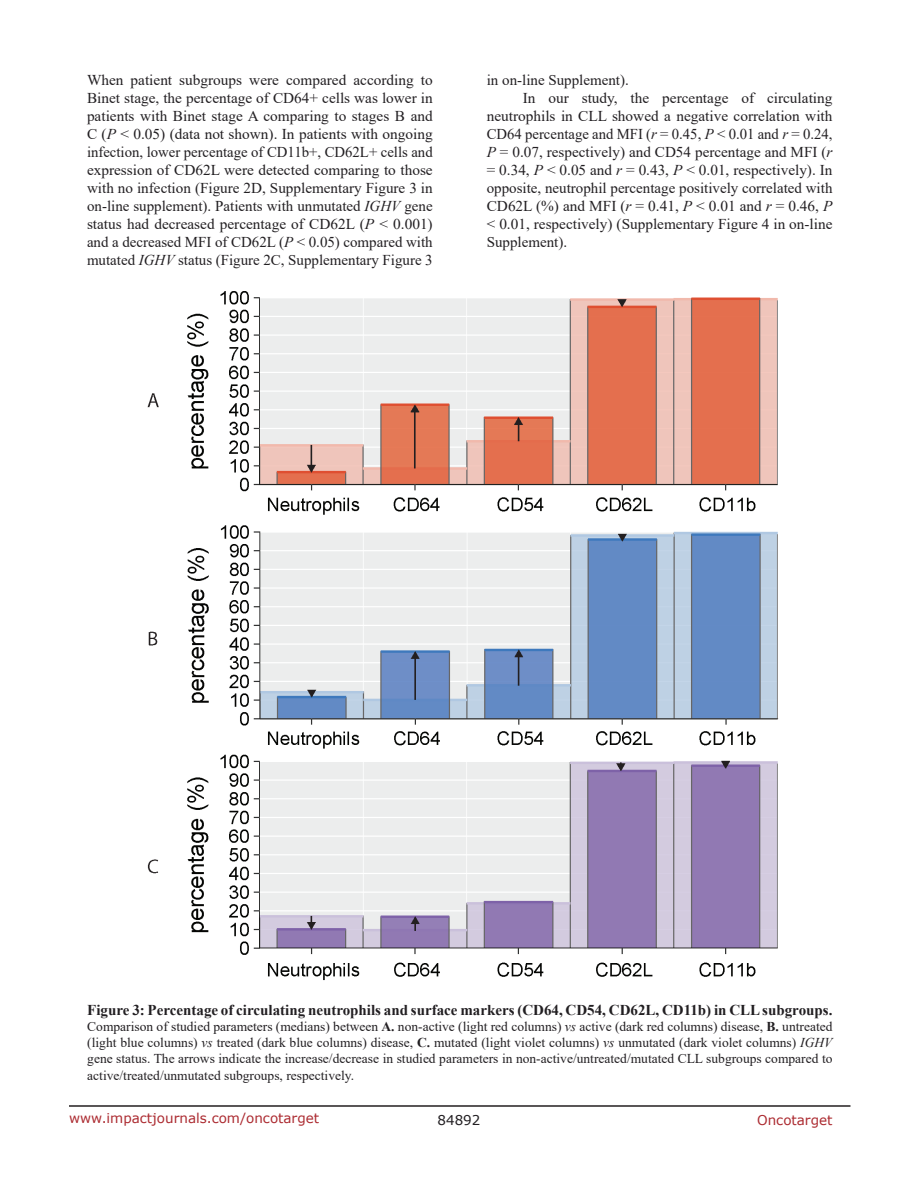
<style>
.page{position:relative;width:918px;height:1188px;background:#fff}
.page>*{position:absolute;margin:0;border:0;box-sizing:border-box;transform-origin:0 0}
.BodyText{font:15px/18px "Times New Roman";color:#221f22;text-align:justify}
.FigureText{font:700 15px "Times New Roman";color:#221f22}
.FigureText-2{font:13.5px/16.2px "Times New Roman";color:#221f22;text-align:justify}
.t1{font:13.5px "Verdana";color:#ac2b31}
.t2{font:13.5px "Verdana";color:#221f22}
.s1{font-style:italic}
.s2{font-weight:700}
</style>
<div class="page">
<hr style="left:69px;top:1105px;width:781px;height:2px;background:#231f20">
<img style="left:147px;top:291px;width:632px;height:690px">
<p class="BodyText" style="left:87px;top:71px;width:347px">When patient subgroups were compared according to Binet stage, the percentage of CD64+ cells was lower in patients with Binet stage A comparing to stages B and C (<span class="s1">P</span> &lt; 0.05) (data not shown). In patients with ongoing infection, lower percentage of CD11b+, CD62L+ cells and expression of CD62L were detected comparing to those with no infection (Figure 2D, Supplementary Figure 3 in on-line supplement). Patients with unmutated <span class="s1">IGHV</span> gene status had decreased percentage of CD62L (<span class="s1">P</span> &lt; 0.001) and a decreased MFI of CD62L (<span class="s1">P</span> &lt; 0.05) compared with mutated <span class="s1">IGHV</span> status (Figure 2C, Supplementary Figure 3</p>
<p class="BodyText" style="left:487px;top:71px;width:144px">in on-line Supplement).</p>
<p class="BodyText" style="left:487px;top:89px;width:347px;text-indent:36px">In our study, the percentage of circulating neutrophils in CLL showed a negative correlation with CD64 percentage and MFI (<span class="s1">r</span> = 0.45, <span class="s1">P</span> &lt; 0.01 and <span class="s1">r</span> = 0.24, <span class="s1">P</span> = 0.07, respectively) and CD54 percentage and MFI (<span class="s1">r </span>= 0.34, <span class="s1">P</span> &lt; 0.05 and <span class="s1">r</span> = 0.43, <span class="s1">P</span> &lt; 0.01, respectively). In opposite, neutrophil percentage positively correlated with CD62L (%) and MFI (<span class="s1">r</span> = 0.41, <span class="s1">P</span> &lt; 0.01 and <span class="s1">r</span> = 0.46, <span class="s1">P </span>&lt; 0.01, respectively) (Supplementary Figure 4 in on-line Supplement).</p>
<p class="FigureText" style="left:87px;top:999px;width:747px">Figure 3: Percentage of circulating neutrophils and surface markers (CD64, CD54, CD62L, CD11b) in CLL subgroups.</p>
<p class="FigureText-2" style="left:87px;top:1018px;width:747px">Comparison of studied parameters (medians) between <span class="s2">A.</span> non-active (light red columns) <span class="s1">vs</span> active (dark red columns) disease, <span class="s2">B.</span> untreated (light blue columns) <span class="s1">vs</span> treated (dark blue columns) disease, <span class="s2">C.</span> mutated (light violet columns) <span class="s1">vs</span> unmutated (dark violet columns) <span class="s1">IGHV </span>gene status. The arrows indicate the increase/decrease in studied parameters in non-active/untreated/mutated CLL subgroups compared to active/treated/unmutated subgroups, respectively.</p>
<p class="t1" style="left:69px;top:1109px;width:252px">www.impactjournals.com/oncotarget</p>
<p class="t2" style="left:438px;top:1111px;width:44px">84892</p>
<p class="t1" style="left:757px;top:1111px;width:77px">Oncotarget</p>
</div>
